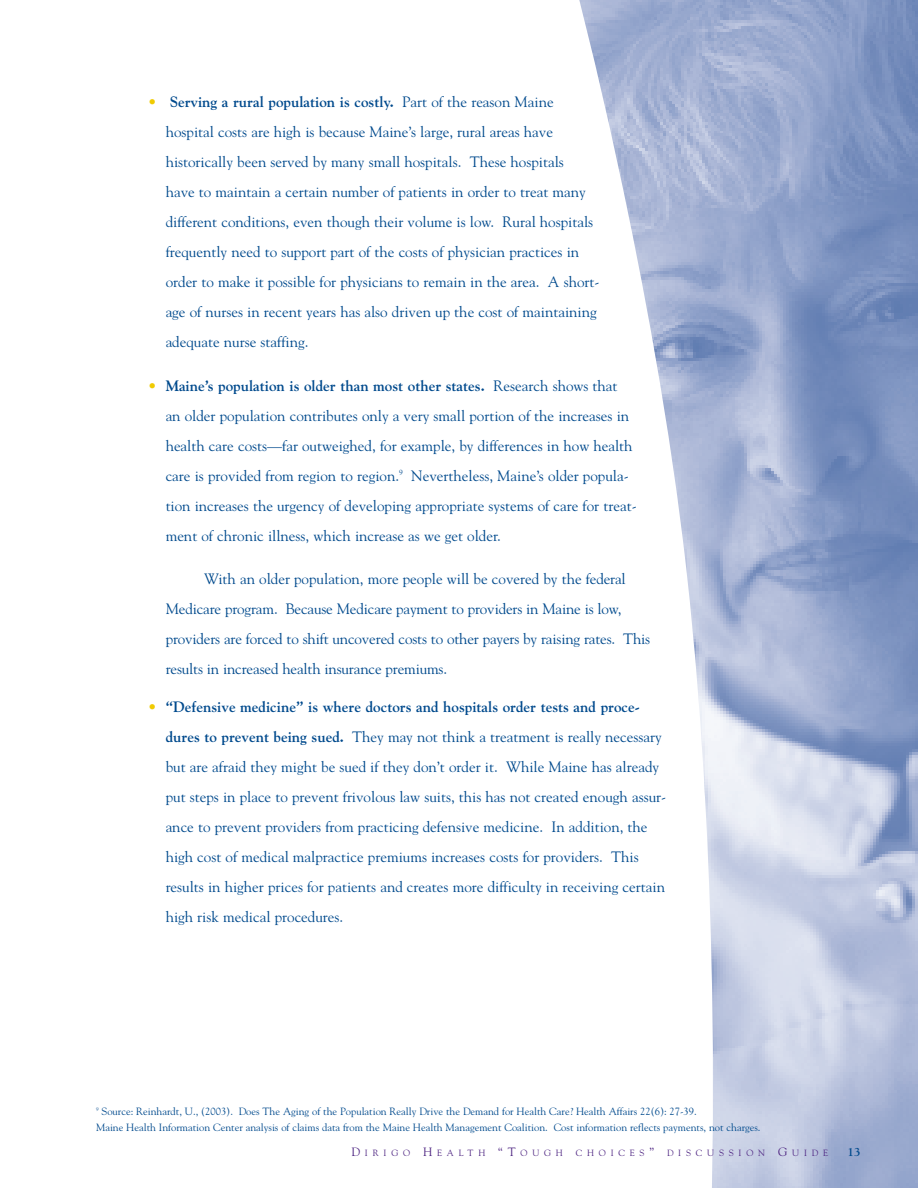
<style>
.page{position:relative;width:918px;height:1188px;background:#fff}
.page>*{position:absolute;margin:0;border:0;box-sizing:border-box;transform-origin:0 0}
.t1{font:15px/30px "Goudy";color:#004a8d}
.t2{font:700 12px "Goudy";color:#004a8d}
.t3{font:10.5px/16.5px "Goudy";color:#004a8d}
.t4{font:9px "Goudy";letter-spacing:.535em;color:#4e2582}
.s1{color:#f0cb02}
.s2{font-weight:700}
.s3{font-size:12px}
</style>
<div class="page">
<img style="left:579px;top:0;width:339px;height:1188px">
<p class="t1" style="left:166px;top:87px;width:435px;text-indent:-18px"><span class="s1">•</span> <span class="s2">Serving a rural population is costly.</span> Part of the reason Maine hospital costs are high is because Maine’s large, rural areas have historically been served by many small hospitals. These hospitals<br>have to maintain a certain number of patients in order to treat many different conditions, even though their volume is low. Rural hospitals frequently need to support part of the costs of physician practices in order to make it possible for physicians to remain in the area. A short&shy;age of nurses in recent years has also driven up the cost of maintaining adequate nurse staffing.</p>
<p class="t1" style="left:166px;top:371px;width:473px;text-indent:-18px"><span class="s1">•</span> <span class="s2">Maine’s population is older than most other states.</span> Research shows that<br>an older population contributes only a very small portion of the increases in health care costs—far outweighed, for example, by differences in how health care is provided from region to region.<sup>9</sup> Nevertheless, Maine’s older popula&shy;tion increases the urgency of developing appropriate systems of care for treat&shy;ment of chronic illness, which increase as we get older.</p>
<p class="t1" style="left:166px;top:564px;width:486px;text-indent:38px">With an older population, more people will be covered by the federal Medicare program. Because Medicare payment to providers in Maine is low, providers are forced to shift uncovered costs to other payers by raising rates. This results in increased health insurance premiums.</p>
<p class="t1" style="left:166px;top:692px;width:502px;text-indent:-18px"><span class="s1">•</span> <span class="s2">“Defensive medicine” is where doctors and hospitals order tests and proce&shy;dures to prevent being sued.</span> They may not think a treatment is really necessary but are afraid they might be sued if they don’t order it. While Maine has already put steps in place to prevent frivolous law suits, this has not created enough assur&shy;ance to prevent providers from practicing defensive medicine. In addition, the high cost of medical malpractice premiums increases costs for providers. This results in higher prices for patients and creates more difficulty in receiving certain high risk medical procedures.</p>
<p class="t3" style="left:96px;top:1103px;width:666px"><sup>9</sup> Source: Reinhardt, U., (2003). Does The Aging of the Population Really Drive the Demand for Health Care? Health Affairs 22(6): 27-39.<br>Maine Health Information Center analysis of claims data from the Maine Health Management Coalition. Cost information reflects payments, not charges.</p>
<p class="t4" style="left:351px;top:1148px;width:213px"><span class="s3">D</span>IRIGO <span class="s3">H</span>EALTH <span class="s3">“T</span>OUGH</p>
<p class="t4" style="left:576px;top:1148px;width:254px">CHOICES<span class="s3">”</span> DISCUSSION <span class="s3">G</span>UIDE</p>
<p class="t2" style="left:848px;top:1145px;width:15px">13</p>
</div>
